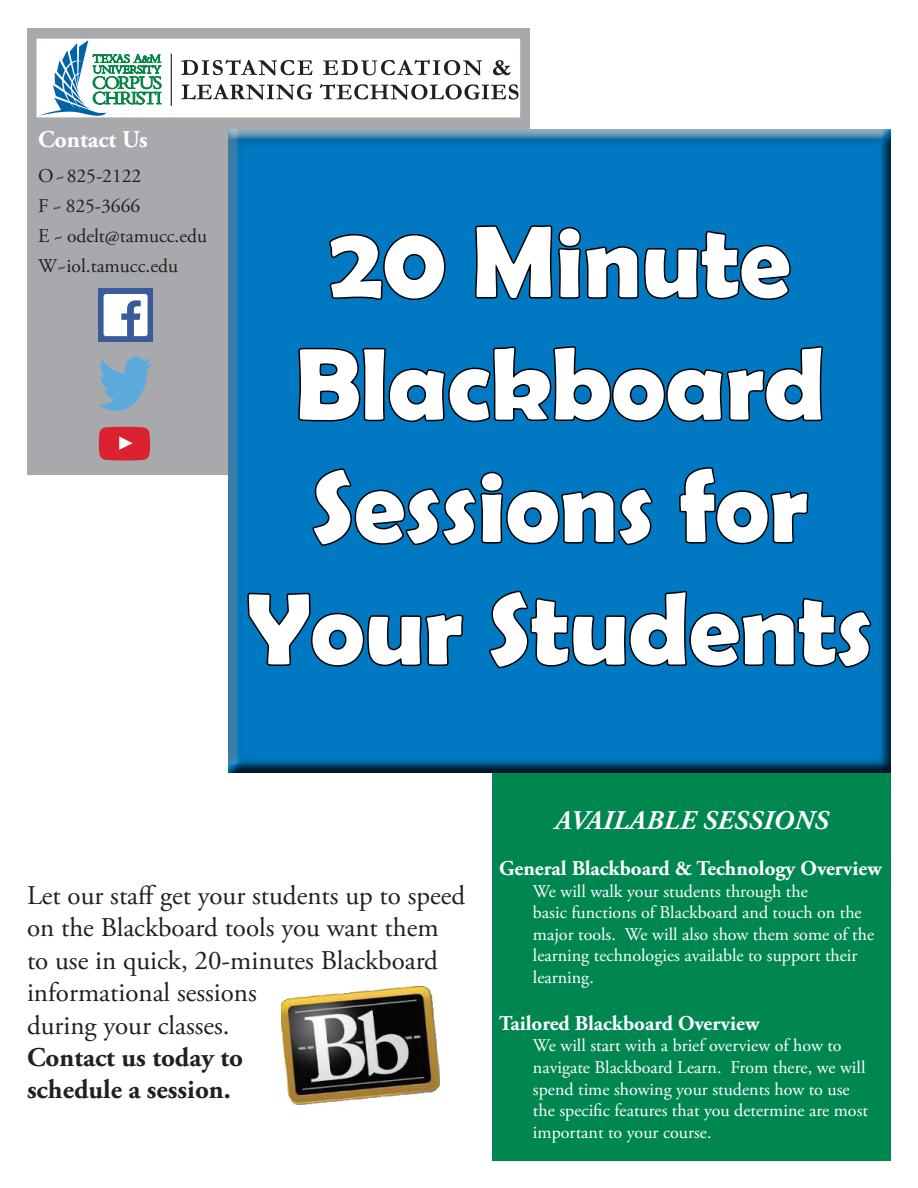
<style>
.page{position:relative;width:918px;height:1188px;background:#fff}
.page>*{position:absolute;margin:0;border:0;box-sizing:border-box;transform-origin:0 0}
.t1{font:700 102px/122.4px "Berlin Sans FB Demi";color:#fff;text-align:center}
.t2{font:27px/32.4px "Adobe Garamond Pro";color:#231f20}
.t3{font:700 27px/32.4px "Adobe Garamond Pro";color:#231f20}
.t4{font:italic 700 27px "Adobe Garamond Pro";letter-spacing:.015em;color:#fff}
.t5{font:700 24px "Adobe Garamond Pro";color:#fff}
.t6{font:700 21px "Adobe Garamond Pro";color:#fff}
.t7{font:19.5px/30px "Adobe Garamond Pro";color:#231f20}
.t8{font:18px/21.6px "Adobe Garamond Pro";color:#fff}
</style>
<div class="page">
<div style="left:27px;top:28px;width:503px;height:447px;background:#a8a9ad"></div>
<div style="left:492px;top:354px;width:399px;height:807px;background:#008751"></div>
<div style="left:223px;top:129px;width:669px;height:645px;background:#231f20;opacity:.75"></div>
<svg style="left:246px;top:591px;width:219px;height:77px;background:#0065a2"></svg>
<svg style="left:487px;top:589px;width:386px;height:81px;background:#00639f"></svg>
<img style="left:281px;top:986px;width:158px;height:119px">
<svg style="left:36px;top:38px;width:788px;height:509px"></svg>
<h3 class="t5" style="left:38px;top:125px;width:111px">Contact Us</h3>
<p class="t7" style="left:38px;top:162px;width:171px">O~825-2122<br>F ~ 825-3666<br>E ~ odelt@tamucc.edu<br>W~iol.tamucc.edu</p>
<h1 class="t1" style="left:247px;top:199px;width:627px">20 Minute<br>Blackboard<br>Sessions for<br>Your Students</h1>
<h2 class="t4" style="left:555px;top:805px;width:275px">AVAILABLE SESSIONS</h2>
<h2 class="t2" style="left:27px;top:880px;width:440px">Let our staff get your students up to speed on the Blackboard tools you want them to use in quick, 20-minutes Blackboard informational sessions<br>during your classes.</h2>
<h2 class="t3" style="left:27px;top:1042px;width:218px">Contact us today to schedule a session.</h2>
<p class="t6" style="left:499px;top:856px;width:384px">General Blackboard &amp; Technology Overview</p>
<p class="t8" style="left:533px;top:881px;width:343px">We will walk your students through the<br>basic functions of Blackboard and touch on the major tools. We will also show them some of the learning technologies available to support their learning.</p>
<p class="t6" style="left:499px;top:1011px;width:262px">Tailored Blackboard Overview</p>
<p class="t8" style="left:533px;top:1035px;width:337px">We will start with a brief overview of how to navigate Blackboard Learn. From there, we will spend time showing your students how to use the specific features that you determine are most important to your course.</p>
</div>
